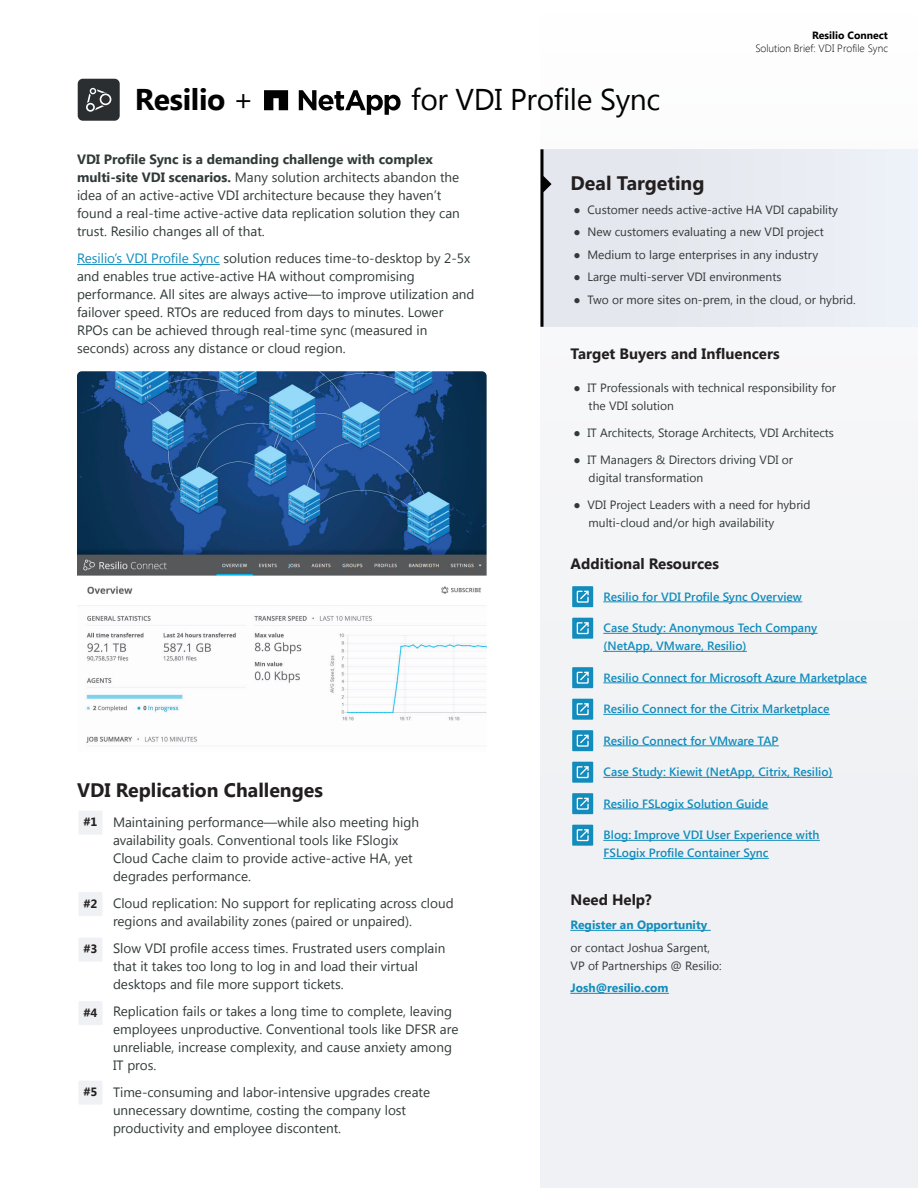
<style>
.page{position:relative;width:918px;height:1188px;background:#fff}
.page>*{position:absolute;margin:0;border:0;box-sizing:border-box;transform-origin:0 0}
.t1{font:30px "Segoe UI";letter-spacing:-.01em;color:#020202}
.t2{font:700 30px "Segoe UI";letter-spacing:-.01em;color:#020202}
.t3{font:700 19.5px "Segoe UI";color:#231f20}
.t4{font:700 15px "Segoe UI";color:#231f20}
.t5{font:13.5px/18px "Segoe UI";color:#323939}
.t6{font:13.5px/18px "Segoe UI";color:#313939}
.t7{font:12px/18px "Segoe UI";color:#323939}
.t8{font:600 12px/18px "Segoe UI";color:#128cbc}
.t9{font:700 12px "Segoe UI";color:#118cbc}
.t10{font:700 12px "Segoe UI";color:#231f20}
.t11{font:300 10.5px "Segoe UI";color:#000}
.t12{font:700 10.5px "Segoe UI";color:#000}
.s1{font-weight:400}
.s2{font-weight:700}
.s3{color:#118cbc}
</style>
<div class="page">
<div style="left:540px;top:0;width:378px;height:1188px;background:#f2f3f5"></div>
<div style="left:540px;top:149px;width:378px;height:178px;background:#e7eaf0"></div>
<svg style="left:540px;top:149px;width:12px;height:178px"></svg>
<hr style="left:77px;top:264px;width:143px;height:1px;background:#118cbc">
<div style="left:78px;top:79px;width:42px;height:42px;background:#2b2e31;border-radius:5px"></div>
<div style="left:99px;top:92px;width:14px;height:14px;border:4px solid #2b2e31;border-radius:50%"></div>
<div style="left:85px;top:102px;width:11px;height:11px;border:4px solid #2b2e31;border-radius:50%"></div>
<svg style="left:85px;top:87px;width:25px;height:25px"></svg>
<div style="left:101px;top:94px;width:10px;height:10px;background:#2b2e31;border-radius:50%"></div>
<div style="left:100px;top:93px;width:11px;height:12px;border:2px solid #fff;border-radius:50%"></div>
<div style="left:87px;top:104px;width:7px;height:7px;background:#2b2e31;border-radius:50%"></div>
<div style="left:86px;top:103px;width:9px;height:9px;border:2px solid #fff;border-radius:50%"></div>
<svg style="left:264px;top:90px;width:24px;height:20px"></svg>
<svg style="left:299px;top:90px;width:102px;height:25px"></svg>
<hr style="left:604px;top:602px;width:198px;height:1px;background:#128cbc">
<hr style="left:604px;top:633px;width:213px;height:1px;background:#128cbc">
<hr style="left:604px;top:651px;width:143px;height:1px;background:#128cbc">
<hr style="left:604px;top:683px;width:263px;height:1px;background:#128cbc">
<hr style="left:604px;top:714px;width:226px;height:1px;background:#128cbc">
<hr style="left:604px;top:746px;width:174px;height:1px;background:#128cbc">
<hr style="left:604px;top:777px;width:229px;height:1px;background:#128cbc">
<hr style="left:604px;top:809px;width:164px;height:1px;background:#128cbc">
<hr style="left:604px;top:840px;width:216px;height:1px;background:#128cbc">
<hr style="left:604px;top:858px;width:165px;height:1px;background:#128cbc">
<hr style="left:571px;top:930px;width:139px;height:1px;background:#118cbc">
<hr style="left:571px;top:993px;width:98px;height:1px;background:#118cbc">
<div style="left:78px;top:811px;width:24px;height:24px;background:#f0f1f4"></div>
<div style="left:78px;top:892px;width:24px;height:24px;background:#f0f1f4"></div>
<div style="left:78px;top:938px;width:24px;height:24px;background:#f0f1f4"></div>
<div style="left:78px;top:1001px;width:24px;height:24px;background:#f0f1f4"></div>
<div style="left:78px;top:1081px;width:24px;height:24px;background:#f0f1f4"></div>
<div style="left:572px;top:586px;width:21px;height:21px;background:#128cbc"></div>
<div style="left:572px;top:618px;width:21px;height:21px;background:#128cbc"></div>
<div style="left:572px;top:825px;width:21px;height:21px;background:#128cbc"></div>
<svg style="left:577px;top:591px;width:12px;height:12px"></svg>
<svg style="left:577px;top:622px;width:12px;height:12px"></svg>
<div style="left:572px;top:667px;width:21px;height:21px;background:#128cbc"></div>
<svg style="left:577px;top:672px;width:12px;height:12px"></svg>
<div style="left:572px;top:699px;width:21px;height:21px;background:#128cbc"></div>
<svg style="left:577px;top:703px;width:12px;height:12px"></svg>
<div style="left:572px;top:730px;width:21px;height:21px;background:#128cbc"></div>
<svg style="left:577px;top:735px;width:12px;height:12px"></svg>
<div style="left:572px;top:762px;width:21px;height:21px;background:#128cbc"></div>
<svg style="left:577px;top:766px;width:12px;height:12px"></svg>
<div style="left:572px;top:793px;width:21px;height:21px;background:#128cbc"></div>
<svg style="left:577px;top:798px;width:12px;height:12px"></svg>
<svg style="left:577px;top:829px;width:12px;height:12px"></svg>
<img style="left:77px;top:371px;width:410px;height:372px">
<h1 class="t2" style="left:135px;top:78px;width:121px">Resilio <span class="s1">+</span></h1>
<h1 class="t1" style="left:411px;top:79px;width:251px">for VDI Profile Sync</h1>
<p class="t12" style="left:812px;top:28px;width:77px">Resilio Connect</p>
<p class="t11" style="left:755px;top:41px;width:134px">Solution Brief: VDI Profile Sync</p>
<p class="t6" style="left:77px;top:150px;width:384px"><span class="s2">VDI Profile Sync is a demanding challenge with complex multi-site VDI scenarios.</span> Many solution architects abandon the idea of an active-active VDI architecture because they haven’t found a real-time active-active data replication solution they can trust. Resilio changes all of that.</p>
<p class="t6" style="left:77px;top:249px;width:399px"><span class="s3">Resilio’s VDI Profile Sync</span> solution reduces time-to-desktop by 2-5x and enables true active-active HA without compromising performance. All sites are always active—to improve utilization and failover speed. RTOs are reduced from days to minutes. Lower RPOs can be achieved through real-time sync (measured in seconds) across any distance or cloud region.</p>
<h2 class="t3" style="left:77px;top:776px;width:247px">VDI Replication Challenges</h2>
<p class="t5" style="left:113px;top:812px;width:308px">Maintaining performance—while also meeting high availability goals. Conventional tools like FSlogix Cloud Cache claim to provide active-active HA, yet degrades performance.</p>
<p class="t5" style="left:113px;top:893px;width:342px">Cloud replication: No support for replicating across cloud regions and availability zones (paired or unpaired).</p>
<p class="t5" style="left:113px;top:938px;width:334px">Slow VDI profile access times. Frustrated users complain that it takes too long to log in and load their virtual desktops and file more support tickets.</p>
<p class="t5" style="left:113px;top:1001px;width:347px">Replication fails or takes a long time to complete, leaving employees unproductive. Conventional tools like DFSR are unreliable, increase complexity, and cause anxiety among IT pros.</p>
<p class="t5" style="left:113px;top:1082px;width:319px">Time-consuming and labor-intensive upgrades create unnecessary downtime, costing the company lost productivity and employee discontent.</p>
<p class="t10" style="left:83px;top:813px;width:16px">#1</p>
<p class="t10" style="left:83px;top:895px;width:16px">#2</p>
<p class="t10" style="left:83px;top:940px;width:16px">#3</p>
<p class="t10" style="left:83px;top:1004px;width:16px">#4</p>
<p class="t10" style="left:83px;top:1083px;width:16px">#5</p>
<h2 class="t3" style="left:571px;top:169px;width:135px">Deal Targeting</h2>
<p class="t7" style="left:574px;top:200px;width:266px">● Customer needs active-active HA VDI capability</p>
<p class="t7" style="left:574px;top:223px;width:252px">● New customers evaluating a new VDI project</p>
<p class="t7" style="left:574px;top:245px;width:246px">● Medium to large enterprises in any industry</p>
<p class="t7" style="left:574px;top:268px;width:209px">● Large multi-server VDI environments</p>
<p class="t7" style="left:574px;top:290px;width:284px">● Two or more sites on-prem, in the cloud, or hybrid.</p>
<p class="t4" style="left:571px;top:343px;width:211px">Target Buyers and Influencers</p>
<p class="t7" style="left:589px;top:379px;width:249px;text-indent:-15px">● IT Professionals with technical responsibility for the VDI solution</p>
<p class="t7" style="left:574px;top:424px;width:262px">● IT Architects, Storage Architects, VDI Architects</p>
<p class="t7" style="left:589px;top:451px;width:206px;text-indent:-15px">● IT Managers &amp; Directors driving VDI or digital transformation</p>
<p class="t7" style="left:589px;top:496px;width:223px;text-indent:-15px">● VDI Project Leaders with a need for hybrid multi-cloud and/or high availability</p>
<p class="t4" style="left:571px;top:553px;width:150px">Additional Resources</p>
<p class="t8" style="left:604px;top:587px;width:200px">Resilio for VDI Profile Sync Overview</p>
<p class="t8" style="left:604px;top:618px;width:215px">Case Study: Anonymous Tech Company (NetApp, VMware, Resilio)</p>
<p class="t8" style="left:604px;top:668px;width:265px">Resilio Connect for Microsoft Azure Marketplace</p>
<p class="t8" style="left:604px;top:699px;width:227px">Resilio Connect for the Citrix Marketplace</p>
<p class="t8" style="left:604px;top:731px;width:176px">Resilio Connect for VMware TAP</p>
<p class="t8" style="left:604px;top:762px;width:230px">Case Study: Kiewit (NetApp, Citrix, Resilio)</p>
<p class="t8" style="left:604px;top:794px;width:166px">Resilio FSLogix Solution Guide</p>
<p class="t8" style="left:604px;top:825px;width:217px">Blog: Improve VDI User Experience with<br>FSLogix Profile Container Sync</p>
<p class="t4" style="left:571px;top:889px;width:83px">Need Help?</p>
<p class="t9" style="left:571px;top:916px;width:138px">Register an Opportunity</p>
<p class="t7" style="left:571px;top:938px;width:153px">or contact Joshua Sargent,<br>VP of Partnerships @ Resilio:</p>
<p class="t9" style="left:571px;top:979px;width:100px">Josh@resilio.com</p>
</div>
